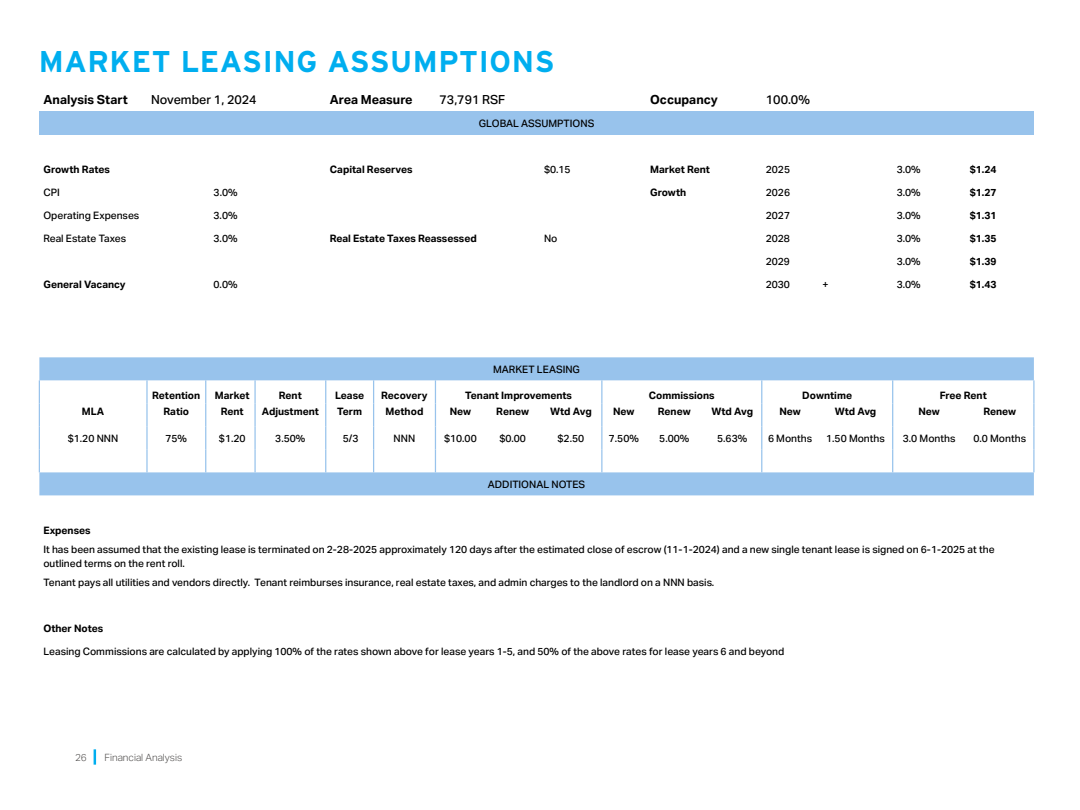
<style>
.page{position:relative;width:1080px;height:810px;background:#fff}
.page>*{position:absolute;margin:0;border:0;box-sizing:border-box;transform-origin:0 0}
.t1{font:700 30px "Interstate";letter-spacing:.02em;color:#00aeef}
.t2{font:700 12.5px "Aktiv Grotesk";color:#000}
.t3{font:500 12.5px "Aktiv Grotesk";color:#000}
.t4{font:500 10.25px/14.4px "Aktiv Grotesk";color:#000}
.t5{font:700 10.25px "Aktiv Grotesk";color:#000}
.t6{font:300 10px "Aktiv Grotesk";color:#4f4d4c}
</style>
<div class="page">
<div style="left:39px;top:111px;width:995px;height:23px;background:#98c3ec"></div>
<svg style="left:39px;top:357px;width:995px;height:138px"></svg>
<svg style="left:39px;top:380px;width:1px;height:92px"></svg>
<hr style="left:146px;top:380px;width:2px;height:23px;background:#98c3ec">
<hr style="left:146px;top:403px;width:2px;height:23px;background:#98c3ec">
<hr style="left:146px;top:426px;width:2px;height:23px;background:#98c3ec">
<hr style="left:146px;top:449px;width:2px;height:23px;background:#98c3ec">
<svg style="left:205px;top:380px;width:1px;height:92px"></svg>
<hr style="left:254px;top:380px;width:2px;height:23px;background:#98c3ec">
<hr style="left:254px;top:403px;width:2px;height:23px;background:#98c3ec">
<hr style="left:254px;top:426px;width:2px;height:23px;background:#98c3ec">
<hr style="left:254px;top:449px;width:2px;height:23px;background:#98c3ec">
<svg style="left:325px;top:380px;width:1px;height:92px"></svg>
<svg style="left:373px;top:380px;width:1px;height:92px"></svg>
<svg style="left:435px;top:380px;width:1px;height:92px"></svg>
<svg style="left:601px;top:380px;width:1px;height:92px"></svg>
<svg style="left:761px;top:380px;width:1px;height:92px"></svg>
<hr style="left:1033px;top:380px;width:2px;height:23px;background:#98c3ec">
<hr style="left:1033px;top:403px;width:2px;height:23px;background:#98c3ec">
<hr style="left:1033px;top:426px;width:2px;height:23px;background:#98c3ec">
<svg style="left:892px;top:380px;width:1px;height:92px"></svg>
<hr style="left:1033px;top:449px;width:2px;height:23px;background:#98c3ec">
<svg style="left:94px;top:749px;width:2px;height:16px"></svg>
<h1 class="t1" style="left:39px;top:45px;width:517px">MARKET LEASING ASSUMPTIONS</h1>
<p class="t2" style="left:43px;top:93px;width:86px">Analysis Start</p>
<p class="t3" style="left:151px;top:93px;width:107px">November 1, 2024</p>
<p class="t2" style="left:330px;top:93px;width:84px">Area Measure</p>
<p class="t3" style="left:440px;top:93px;width:67px">73,791 RSF</p>
<p class="t2" style="left:650px;top:93px;width:69px">Occupancy</p>
<p class="t3" style="left:766px;top:93px;width:46px">100.0%</p>
<p class="t4" style="left:479px;top:116px;width:117px">GLOBAL ASSUMPTIONS</p>
<p class="t5" style="left:43px;top:163px;width:68px">Growth Rates</p>
<p class="t5" style="left:330px;top:163px;width:84px">Capital Reserves</p>
<p class="t4" style="left:544px;top:162px;width:28px">$0.15</p>
<p class="t5" style="left:650px;top:163px;width:61px">Market Rent</p>
<p class="t4" style="left:766px;top:162px;width:26px">2025</p>
<p class="t4" style="left:897px;top:162px;width:26px">3.0%</p>
<p class="t5" style="left:970px;top:163px;width:28px">$1.24</p>
<p class="t4" style="left:43px;top:185px;width:18px">CPI</p>
<p class="t4" style="left:214px;top:185px;width:26px">3.0%</p>
<p class="t5" style="left:650px;top:186px;width:38px">Growth</p>
<p class="t4" style="left:766px;top:185px;width:26px">2026</p>
<p class="t4" style="left:897px;top:185px;width:26px">3.0%</p>
<p class="t5" style="left:970px;top:186px;width:28px">$1.27</p>
<p class="t4" style="left:43px;top:208px;width:97px">Operating Expenses</p>
<p class="t4" style="left:214px;top:208px;width:26px">3.0%</p>
<p class="t4" style="left:766px;top:208px;width:26px">2027</p>
<p class="t4" style="left:897px;top:208px;width:26px">3.0%</p>
<p class="t5" style="left:970px;top:209px;width:28px">$1.31</p>
<p class="t4" style="left:43px;top:231px;width:84px">Real Estate Taxes</p>
<p class="t4" style="left:214px;top:231px;width:26px">3.0%</p>
<p class="t5" style="left:330px;top:232px;width:148px">Real Estate Taxes Reassessed</p>
<p class="t4" style="left:544px;top:231px;width:15px">No</p>
<p class="t4" style="left:766px;top:231px;width:26px">2028</p>
<p class="t4" style="left:897px;top:231px;width:26px">3.0%</p>
<p class="t5" style="left:970px;top:232px;width:28px">$1.35</p>
<p class="t4" style="left:766px;top:254px;width:26px">2029</p>
<p class="t4" style="left:897px;top:254px;width:26px">3.0%</p>
<p class="t5" style="left:970px;top:255px;width:28px">$1.39</p>
<p class="t5" style="left:43px;top:278px;width:84px">General Vacancy</p>
<p class="t4" style="left:214px;top:277px;width:26px">0.0%</p>
<p class="t4" style="left:766px;top:277px;width:26px">2030</p>
<p class="t4" style="left:823px;top:277px;width:8px">+</p>
<p class="t4" style="left:897px;top:277px;width:26px">3.0%</p>
<p class="t5" style="left:970px;top:278px;width:28px">$1.43</p>
<p class="t4" style="left:493px;top:362px;width:88px">MARKET LEASING</p>
<p class="t5" style="left:152px;top:390px;width:50px">Retention</p>
<p class="t5" style="left:215px;top:390px;width:36px">Market</p>
<p class="t5" style="left:279px;top:390px;width:24px">Rent</p>
<p class="t5" style="left:335px;top:390px;width:31px">Lease</p>
<p class="t5" style="left:381px;top:390px;width:48px">Recovery</p>
<p class="t5" style="left:465px;top:390px;width:108px">Tenant Improvements</p>
<p class="t5" style="left:649px;top:390px;width:67px">Commissions</p>
<p class="t5" style="left:802px;top:390px;width:51px">Downtime</p>
<p class="t5" style="left:940px;top:390px;width:49px">Free Rent</p>
<p class="t5" style="left:82px;top:405px;width:24px">MLA</p>
<p class="t5" style="left:163px;top:405px;width:27px">Ratio</p>
<p class="t5" style="left:221px;top:405px;width:24px">Rent</p>
<p class="t5" style="left:262px;top:405px;width:59px">Adjustment</p>
<p class="t5" style="left:337px;top:405px;width:27px">Term</p>
<p class="t5" style="left:386px;top:405px;width:39px">Method</p>
<p class="t5" style="left:450px;top:405px;width:23px">New</p>
<p class="t5" style="left:496px;top:405px;width:34px">Renew</p>
<p class="t5" style="left:550px;top:405px;width:43px">Wtd Avg</p>
<p class="t5" style="left:613px;top:405px;width:23px">New</p>
<p class="t5" style="left:658px;top:405px;width:34px">Renew</p>
<p class="t5" style="left:711px;top:405px;width:43px">Wtd Avg</p>
<p class="t5" style="left:779px;top:405px;width:23px">New</p>
<p class="t5" style="left:835px;top:405px;width:43px">Wtd Avg</p>
<p class="t5" style="left:918px;top:405px;width:23px">New</p>
<p class="t5" style="left:983px;top:405px;width:34px">Renew</p>
<p class="t4" style="left:68px;top:431px;width:52px">$1.20 NNN</p>
<p class="t4" style="left:166px;top:431px;width:23px">75%</p>
<p class="t4" style="left:219px;top:431px;width:28px">$1.20</p>
<p class="t4" style="left:275px;top:431px;width:32px">3.50%</p>
<p class="t4" style="left:343px;top:431px;width:17px">5/3</p>
<p class="t4" style="left:394px;top:431px;width:23px">NNN</p>
<p class="t4" style="left:444px;top:431px;width:34px">$10.00</p>
<p class="t4" style="left:499px;top:431px;width:28px">$0.00</p>
<p class="t4" style="left:558px;top:431px;width:28px">$2.50</p>
<p class="t4" style="left:609px;top:431px;width:32px">7.50%</p>
<p class="t4" style="left:659px;top:431px;width:32px">5.00%</p>
<p class="t4" style="left:717px;top:431px;width:32px">5.63%</p>
<p class="t4" style="left:768px;top:431px;width:46px">6 Months</p>
<p class="t4" style="left:826px;top:431px;width:60px">1.50 Months</p>
<p class="t4" style="left:903px;top:431px;width:54px">3.0 Months</p>
<p class="t4" style="left:973px;top:431px;width:54px">0.0 Months</p>
<p class="t4" style="left:488px;top:477px;width:99px">ADDITIONAL NOTES</p>
<p class="t5" style="left:43px;top:524px;width:49px">Expenses</p>
<p class="t4" style="left:43px;top:542px;width:953px">It has been assumed that the existing lease is terminated on 2-28-2025 approximately 120 days after the estimated close of escrow (11-1-2024) and a new single tenant lease is signed on 6-1-2025 at the outlined terms on the rent roll.</p>
<p class="t4" style="left:43px;top:576px;width:672px">Tenant pays all utilities and vendors directly. Tenant reimburses insurance, real estate taxes, and admin charges to the landlord on a NNN basis.</p>
<p class="t5" style="left:43px;top:623px;width:61px">Other Notes</p>
<p class="t4" style="left:43px;top:645px;width:742px">Leasing Commissions are calculated by applying 100% of the rates shown above for lease years 1-5, and 50% of the above rates for lease years 6 and beyond</p>
<p class="t6" style="left:75px;top:751px;width:13px">26</p>
<p class="t6" style="left:105px;top:751px;width:79px">Financial Analysis</p>
</div>
